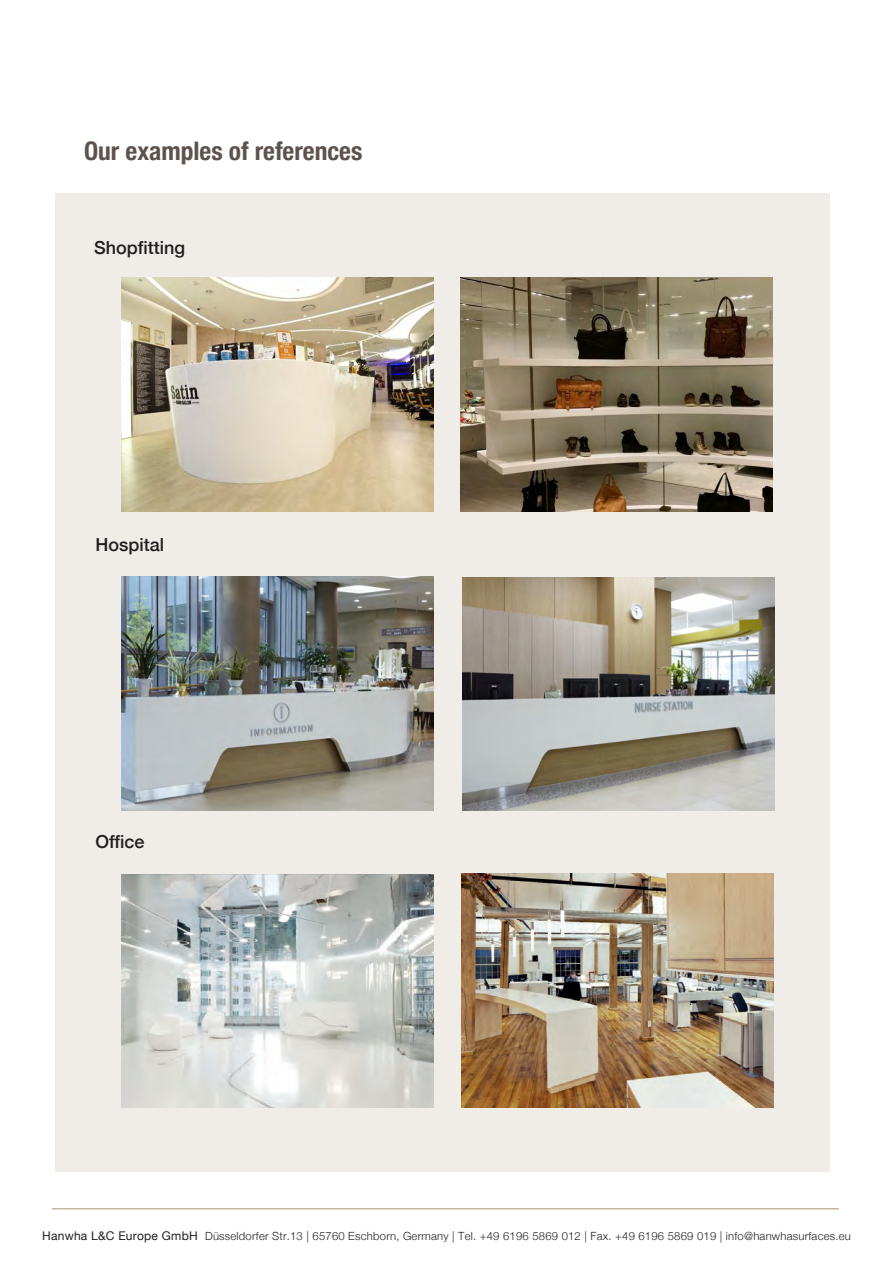
<style>
.page{position:relative;width:893px;height:1263px;background:#fff}
.page>*{position:absolute;margin:0;border:0;box-sizing:border-box;transform-origin:0 0}
.t1{font:700 condensed 25.5px "Helvetica Neue";color:#5d534e}
.t2{font:500 18px "Helvetica Neue";color:#231f20}
.t3{font:300 11.25px "Helvetica Neue";letter-spacing:.02em;color:#231f20}
.s1{font-weight:400;font-size:12px}
</style>
<div class="page">
<div style="left:55px;top:194px;width:774px;height:978px;background:#f0ece7"></div>
<img style="left:461px;top:277px;width:311px;height:235px">
<hr style="left:52px;top:1208px;width:787px;height:1px;background:#c3b49b">
<img style="left:122px;top:277px;width:311px;height:235px">
<img style="left:463px;top:577px;width:311px;height:234px">
<img style="left:122px;top:577px;width:311px;height:233px">
<img style="left:462px;top:874px;width:311px;height:234px">
<img style="left:122px;top:874px;width:311px;height:234px">
<h1 class="t1" style="left:84px;top:130px;width:280px">Our examples of references</h1>
<h2 class="t2" style="left:94px;top:233px;width:93px">Shopfitting</h2>
<h2 class="t2" style="left:95px;top:530px;width:70px">Hospital</h2>
<h2 class="t2" style="left:95px;top:827px;width:51px">Office</h2>
<p class="t3" style="left:42px;top:1227px;width:810px"><span class="s1">Hanwha L&amp;C Europe GmbH</span> Düsseldorfer Str.13 | 65760 Eschborn, Germany | Tel. +49 6196 5869 012 | Fax. +49 6196 5869 019 | info@hanwhasurfaces.eu</p>
</div>
